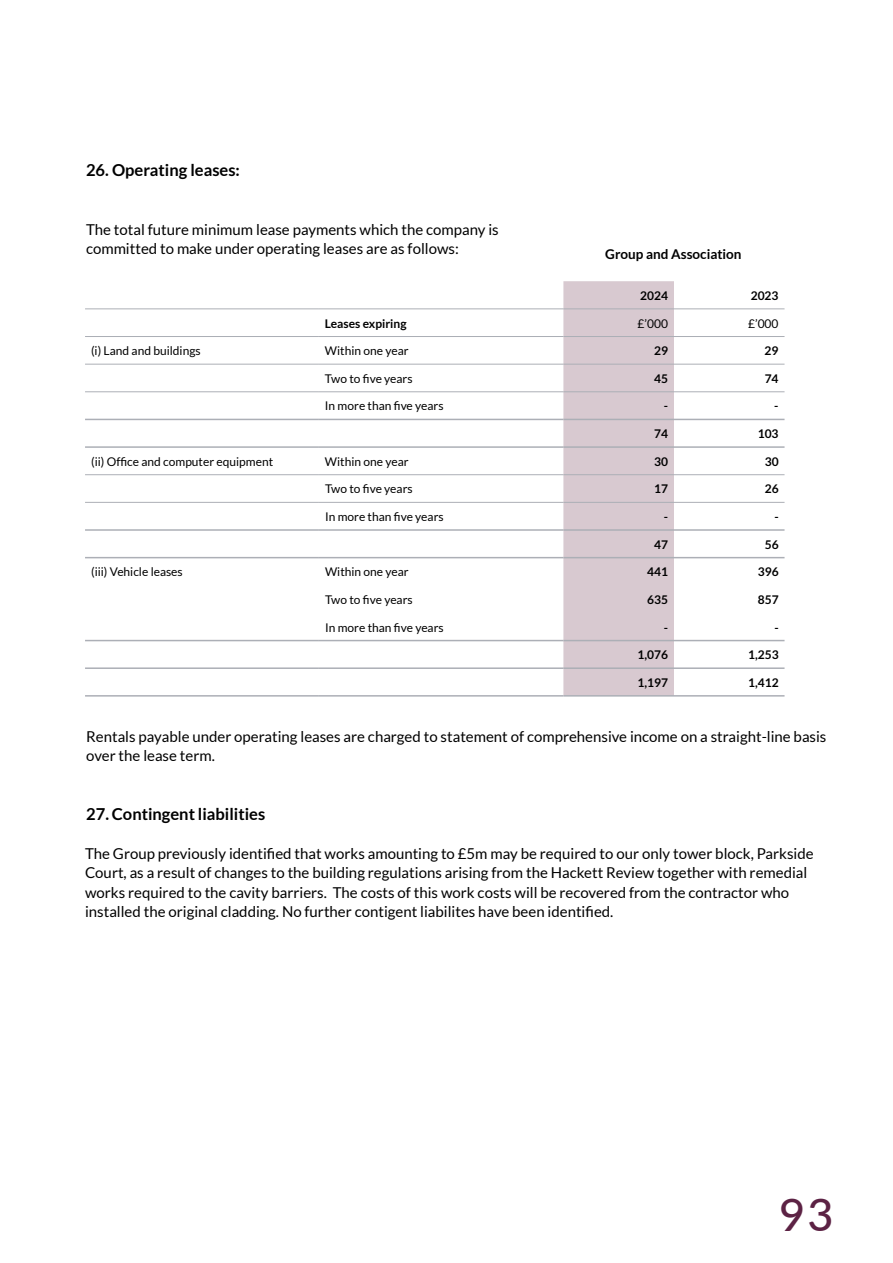
<style>
.page{position:relative;width:893px;height:1263px;background:#fff}
.page>*{position:absolute;margin:0;border:0;box-sizing:border-box;transform-origin:0 0}
.t1{font:500 45px "Lato";color:#5c2244}
.t2{font:700 16.5px "Lato";color:#000}
.t3{font:15px/19.5px "Lato";color:#000}
.t4{font:700 13.5px "Lato";color:#000}
.t5{font:12px "Lato";color:#000}
.t6{font:700 12px "Lato";color:#000}
</style>
<div class="page">
<div style="left:563px;top:281px;width:111px;height:414px;background:#d8c9d0"></div>
<hr style="left:85px;top:640px;width:234px;height:1px;background:#acafb6">
<hr style="left:85px;top:667px;width:234px;height:2px;background:#acafb6">
<hr style="left:85px;top:695px;width:234px;height:2px;background:#acafb6">
<hr style="left:319px;top:640px;width:244px;height:1px;background:#acafb6">
<hr style="left:319px;top:667px;width:244px;height:2px;background:#acafb6">
<hr style="left:319px;top:695px;width:244px;height:2px;background:#acafb6">
<hr style="left:563px;top:640px;width:111px;height:1px;background:#acafb6">
<hr style="left:674px;top:640px;width:110px;height:1px;background:#acafb6">
<hr style="left:563px;top:667px;width:111px;height:2px;background:#acafb6">
<hr style="left:674px;top:667px;width:110px;height:2px;background:#acafb6">
<hr style="left:563px;top:695px;width:111px;height:2px;background:#acafb6">
<hr style="left:674px;top:695px;width:110px;height:2px;background:#acafb6">
<hr style="left:85px;top:309px;width:234px;height:1px;background:#acafb6">
<hr style="left:319px;top:309px;width:244px;height:1px;background:#acafb6">
<hr style="left:563px;top:309px;width:111px;height:1px;background:#acafb6">
<hr style="left:674px;top:309px;width:110px;height:1px;background:#acafb6">
<hr style="left:85px;top:336px;width:234px;height:1px;background:#acafb6">
<hr style="left:319px;top:336px;width:244px;height:1px;background:#acafb6">
<hr style="left:563px;top:336px;width:111px;height:1px;background:#acafb6">
<hr style="left:674px;top:336px;width:110px;height:1px;background:#acafb6">
<hr style="left:85px;top:364px;width:234px;height:1px;background:#acafb6">
<hr style="left:319px;top:364px;width:244px;height:1px;background:#acafb6">
<hr style="left:563px;top:364px;width:111px;height:1px;background:#acafb6">
<hr style="left:674px;top:364px;width:110px;height:1px;background:#acafb6">
<hr style="left:85px;top:391px;width:234px;height:1px;background:#acafb6">
<hr style="left:319px;top:391px;width:244px;height:1px;background:#acafb6">
<hr style="left:563px;top:391px;width:111px;height:1px;background:#acafb6">
<hr style="left:674px;top:391px;width:110px;height:1px;background:#acafb6">
<hr style="left:85px;top:474px;width:234px;height:1px;background:#acafb6">
<hr style="left:319px;top:474px;width:244px;height:1px;background:#acafb6">
<hr style="left:563px;top:474px;width:111px;height:1px;background:#acafb6">
<hr style="left:674px;top:474px;width:110px;height:1px;background:#acafb6">
<hr style="left:85px;top:502px;width:234px;height:1px;background:#acafb6">
<hr style="left:319px;top:502px;width:244px;height:1px;background:#acafb6">
<hr style="left:563px;top:502px;width:111px;height:1px;background:#acafb6">
<hr style="left:674px;top:502px;width:110px;height:1px;background:#acafb6">
<hr style="left:85px;top:529px;width:234px;height:2px;background:#acafb6">
<hr style="left:319px;top:529px;width:244px;height:2px;background:#acafb6">
<hr style="left:563px;top:529px;width:111px;height:2px;background:#acafb6">
<hr style="left:674px;top:529px;width:110px;height:2px;background:#acafb6">
<hr style="left:85px;top:557px;width:234px;height:1px;background:#acafb6">
<hr style="left:319px;top:557px;width:244px;height:1px;background:#acafb6">
<hr style="left:563px;top:557px;width:111px;height:1px;background:#acafb6">
<hr style="left:674px;top:557px;width:110px;height:1px;background:#acafb6">
<hr style="left:85px;top:419px;width:234px;height:1px;background:#acafb6">
<hr style="left:319px;top:419px;width:244px;height:1px;background:#acafb6">
<hr style="left:563px;top:419px;width:111px;height:1px;background:#acafb6">
<hr style="left:674px;top:419px;width:110px;height:1px;background:#acafb6">
<hr style="left:85px;top:446px;width:234px;height:2px;background:#acafb6">
<hr style="left:319px;top:446px;width:244px;height:2px;background:#acafb6">
<hr style="left:563px;top:446px;width:111px;height:2px;background:#acafb6">
<hr style="left:674px;top:446px;width:110px;height:2px;background:#acafb6">
<p class="t2" style="left:86px;top:161px;width:155px">26. Operating leases:</p>
<p class="t3" style="left:86px;top:220px;width:414px">The total future minimum lease payments which the company is committed to make under operating leases are as follows:</p>
<p class="t4" style="left:605px;top:246px;width:138px">Group and Association</p>
<p class="t6" style="left:640px;top:289px;width:29px">2024</p>
<p class="t6" style="left:751px;top:289px;width:29px">2023</p>
<p class="t6" style="left:325px;top:316px;width:83px">Leases expiring</p>
<p class="t5" style="left:638px;top:316px;width:32px">£’000</p>
<p class="t5" style="left:748px;top:316px;width:32px">£’000</p>
<p class="t5" style="left:91px;top:344px;width:111px">(i) Land and buildings</p>
<p class="t5" style="left:325px;top:344px;width:85px">Within one year</p>
<p class="t6" style="left:654px;top:344px;width:15px">29</p>
<p class="t6" style="left:765px;top:344px;width:15px">29</p>
<p class="t5" style="left:325px;top:372px;width:89px">Two to five years</p>
<p class="t6" style="left:654px;top:372px;width:15px">45</p>
<p class="t6" style="left:765px;top:372px;width:15px">74</p>
<p class="t5" style="left:325px;top:399px;width:120px">In more than five years</p>
<p class="t6" style="left:664px;top:399px;width:6px">-</p>
<p class="t6" style="left:774px;top:399px;width:6px">-</p>
<p class="t6" style="left:654px;top:427px;width:15px">74</p>
<p class="t6" style="left:758px;top:427px;width:22px">103</p>
<p class="t5" style="left:91px;top:455px;width:184px">(ii) Office and computer equipment</p>
<p class="t5" style="left:325px;top:455px;width:85px">Within one year</p>
<p class="t6" style="left:654px;top:454px;width:15px">30</p>
<p class="t6" style="left:765px;top:454px;width:15px">30</p>
<p class="t5" style="left:325px;top:482px;width:89px">Two to five years</p>
<p class="t6" style="left:654px;top:482px;width:15px">17</p>
<p class="t6" style="left:765px;top:482px;width:15px">26</p>
<p class="t5" style="left:325px;top:510px;width:120px">In more than five years</p>
<p class="t6" style="left:664px;top:510px;width:6px">-</p>
<p class="t6" style="left:774px;top:510px;width:6px">-</p>
<p class="t6" style="left:654px;top:537px;width:15px">47</p>
<p class="t6" style="left:765px;top:537px;width:15px">56</p>
<p class="t5" style="left:91px;top:565px;width:93px">(iii) Vehicle leases</p>
<p class="t5" style="left:325px;top:565px;width:85px">Within one year</p>
<p class="t6" style="left:647px;top:565px;width:22px">441</p>
<p class="t6" style="left:758px;top:565px;width:22px">396</p>
<p class="t5" style="left:325px;top:593px;width:89px">Two to five years</p>
<p class="t6" style="left:647px;top:593px;width:22px">635</p>
<p class="t6" style="left:758px;top:593px;width:22px">857</p>
<p class="t5" style="left:325px;top:620px;width:120px">In more than five years</p>
<p class="t6" style="left:664px;top:620px;width:6px">-</p>
<p class="t6" style="left:774px;top:620px;width:6px">-</p>
<p class="t6" style="left:638px;top:648px;width:32px">1,076</p>
<p class="t6" style="left:748px;top:648px;width:32px">1,253</p>
<p class="t6" style="left:638px;top:676px;width:32px">1,197</p>
<p class="t6" style="left:748px;top:676px;width:32px">1,412</p>
<p class="t3" style="left:86px;top:727px;width:742px">Rentals payable under operating leases are charged to statement of comprehensive income on a straight-line basis over the lease term.</p>
<p class="t2" style="left:86px;top:804px;width:180px">27. Contingent liabilities</p>
<p class="t3" style="left:85px;top:844px;width:730px">The Group previously identified that works amounting to £5m may be required to our only tower block, Parkside Court, as a result of changes to the building regulations arising from the Hackett Review together with remedial works required to the cavity barriers. The costs of this work costs will be recovered from the contractor who installed the original cladding. No further contigent liabilites have been identified.</p>
<h1 class="t1" style="left:779px;top:1182px;width:56px">93</h1>
</div>
